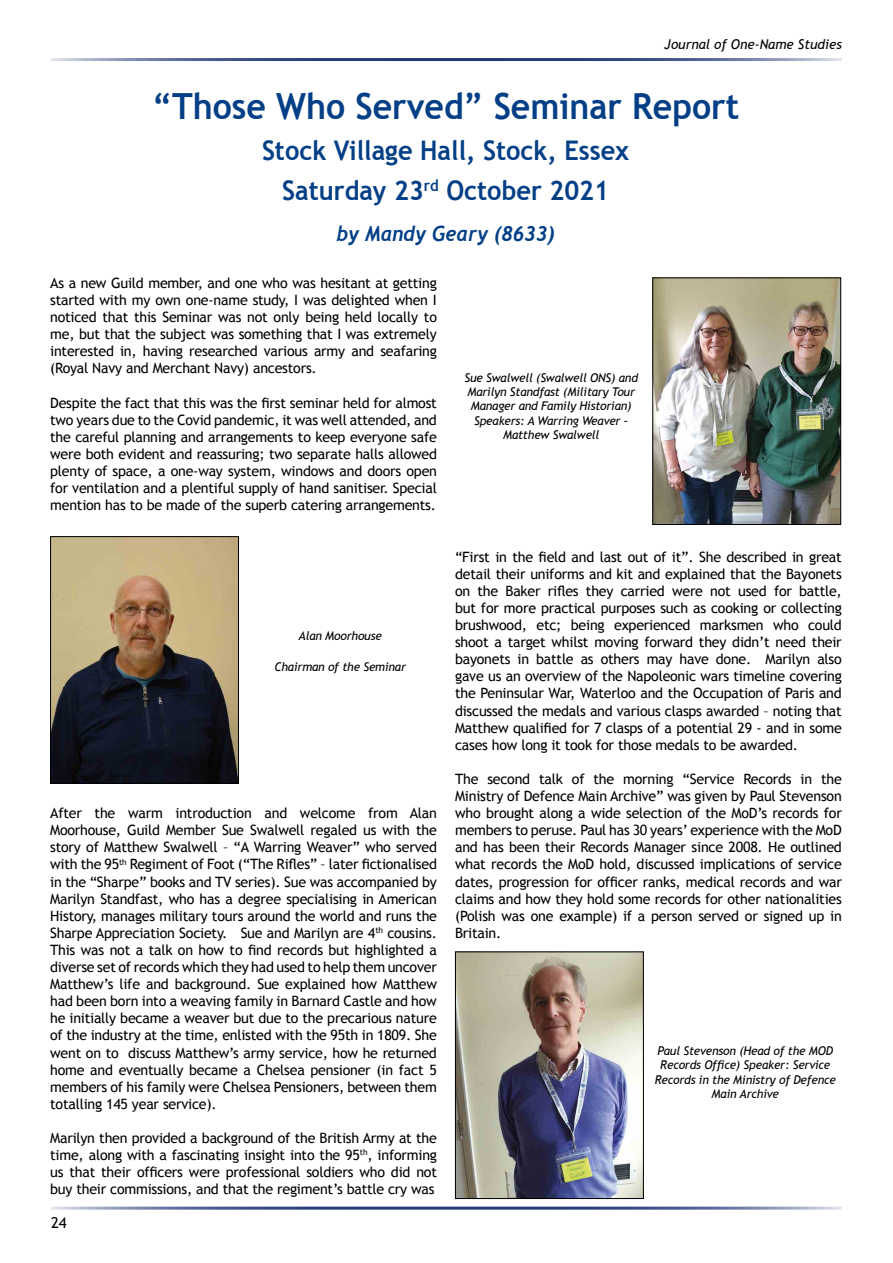
<style>
.page{position:relative;width:893px;height:1263px;background:#fff}
.page>*{position:absolute;margin:0;border:0;box-sizing:border-box;transform-origin:0 0}
.t1{font:700 36px "Trebuchet MS";color:#023f86;scale:.94 1}
.t2{font:700 27px/40.5px "Trebuchet MS";color:#023f86;text-align:center;scale:.94 1}
.t3{font:italic 700 21px "Trebuchet";color:#023f86;scale:.94 1}
.t4{font:15px "Trebuchet MS";color:#000}
.t5{font:14.25px/17.1px "Trebuchet MS";letter-spacing:-.015em;color:#000;text-align:justify}
.t6{font:italic 13.5px "Trebuchet MS";color:#000}
.t7{font:italic 12px/14.4px "Trebuchet MS";letter-spacing:-.015em;color:#000;text-align:center}
</style>
<div class="page">
<hr style="left:51px;top:58px;width:791px;height:3px;background:#233979">
<hr style="left:51px;top:1206px;width:791px;height:3px;background:#233979">
<img style="left:52px;top:538px;width:185px;height:244px">
<div style="left:50px;top:536px;width:189px;height:248px;border:1px solid #000"></div>
<img style="left:654px;top:279px;width:185px;height:244px">
<div style="left:652px;top:277px;width:189px;height:248px;border:1px solid #000"></div>
<img style="left:457px;top:953px;width:185px;height:244px">
<div style="left:455px;top:951px;width:189px;height:248px;border:1px solid #000"></div>
<p class="t6" style="left:665px;top:36px;width:179px">Journal of One-Name Studies</p>
<h1 class="t1" style="left:152px;top:84px;width:626px">“Those Who Served” Seminar Report</h1>
<h2 class="t2" style="left:262px;top:130px;width:392px">Stock Village Hall, Stock, Essex<br>Saturday 23<sup>rd</sup> October 2021</h2>
<h3 class="t3" style="left:336px;top:220px;width:234px">by Mandy Geary (8633)</h3>
<p class="t5" style="left:50px;top:275px;width:388px">As a new Guild member, and one who was hesitant at getting started with my own one-name study, I was delighted when I noticed that this Seminar was not only being held locally to me, but that the subject was something that I was extremely interested in, having researched various army and seafaring (Royal Navy and Merchant Navy) ancestors.</p>
<p class="t5" style="left:50px;top:394px;width:388px">Despite the fact that this was the first seminar held for almost two years due to the Covid pandemic, it was well attended, and the careful planning and arrangements to keep everyone safe were both evident and reassuring; two separate halls allowed plenty of space, a one-way system, windows and doors open for ventilation and a plentiful supply of hand sanitiser. Special mention has to be made of the superb catering arrangements.</p>
<p class="t7" style="left:464px;top:370px;width:175px">Sue Swalwell (Swalwell ONS) and<br>Marilyn Standfast (Military Tour<br>Manager and Family Historian)<br>Speakers: A Warring Weaver –<br>Matthew Swalwell</p>
<p class="t7" style="left:298px;top:628px;width:85px">Alan Moorhouse</p>
<p class="t7" style="left:274px;top:660px;width:133px">Chairman of the Seminar</p>
<p class="t5" style="left:50px;top:805px;width:388px">After the warm introduction and welcome from Alan Moorhouse, Guild Member Sue Swalwell regaled us with the story of Matthew Swalwell – “A Warring Weaver” who served with the 95<sup>th</sup> Regiment of Foot (“The Rifles” – later fictionalised in the “Sharpe” books and TV series). Sue was accompanied by Marilyn Standfast, who has a degree specialising in American History, manages military tours around the world and runs the Sharpe Appreciation Society. Sue and Marilyn are 4<sup>th</sup> cousins.<br>This was not a talk on how to find records but highlighted a diverse set of records which they had used to help them uncover Matthew’s life and background. Sue explained how Matthew had been born into a weaving family in Barnard Castle and how he initially became a weaver but due to the precarious nature of the industry at the time, enlisted with the 95th in 1809. She went on to discuss Matthew’s army service, how he returned home and eventually became a Chelsea pensioner (in fact 5 members of his family were Chelsea Pensioners, between them totalling 145 year service).</p>
<p class="t5" style="left:50px;top:1130px;width:388px">Marilyn then provided a background of the British Army at the time, along with a fascinating insight into the 95<sup>th</sup>, informing us that their officers were professional soldiers who did not buy their commissions, and that the regiment’s battle cry was</p>
<p class="t4" style="left:51px;top:1214px;width:17px">24</p>
<p class="t5" style="left:455px;top:548px;width:388px">“First in the field and last out of it”. She described in great detail their uniforms and kit and explained that the Bayonets on the Baker rifles they carried were not used for battle, but for more practical purposes such as cooking or collecting brushwood, etc; being experienced marksmen who could shoot a target whilst moving forward they didn’t need their bayonets in battle as others may have done. Marilyn also gave us an overview of the Napoleonic wars timeline covering the Peninsular War, Waterloo and the Occupation of Paris and discussed the medals and various clasps awarded – noting that Matthew qualified for 7 clasps of a potential 29 - and in some cases how long it took for those medals to be awarded.</p>
<p class="t5" style="left:455px;top:770px;width:388px">The second talk of the morning “Service Records in the Ministry of Defence Main Archive” was given by Paul Stevenson who brought along a wide selection of the MoD’s records for members to peruse. Paul has 30 years’ experience with the MoD and has been their Records Manager since 2008. He outlined what records the MoD hold, discussed implications of service dates, progression for officer ranks, medical records and war claims and how they hold some records for other nationalities (Polish was one example) if a person served or signed up in Britain.</p>
<p class="t7" style="left:655px;top:1043px;width:183px">Paul Stevenson (Head of the MOD<br>Records Office) Speaker: Service<br>Records in the Ministry of Defence<br>Main Archive</p>
</div>
